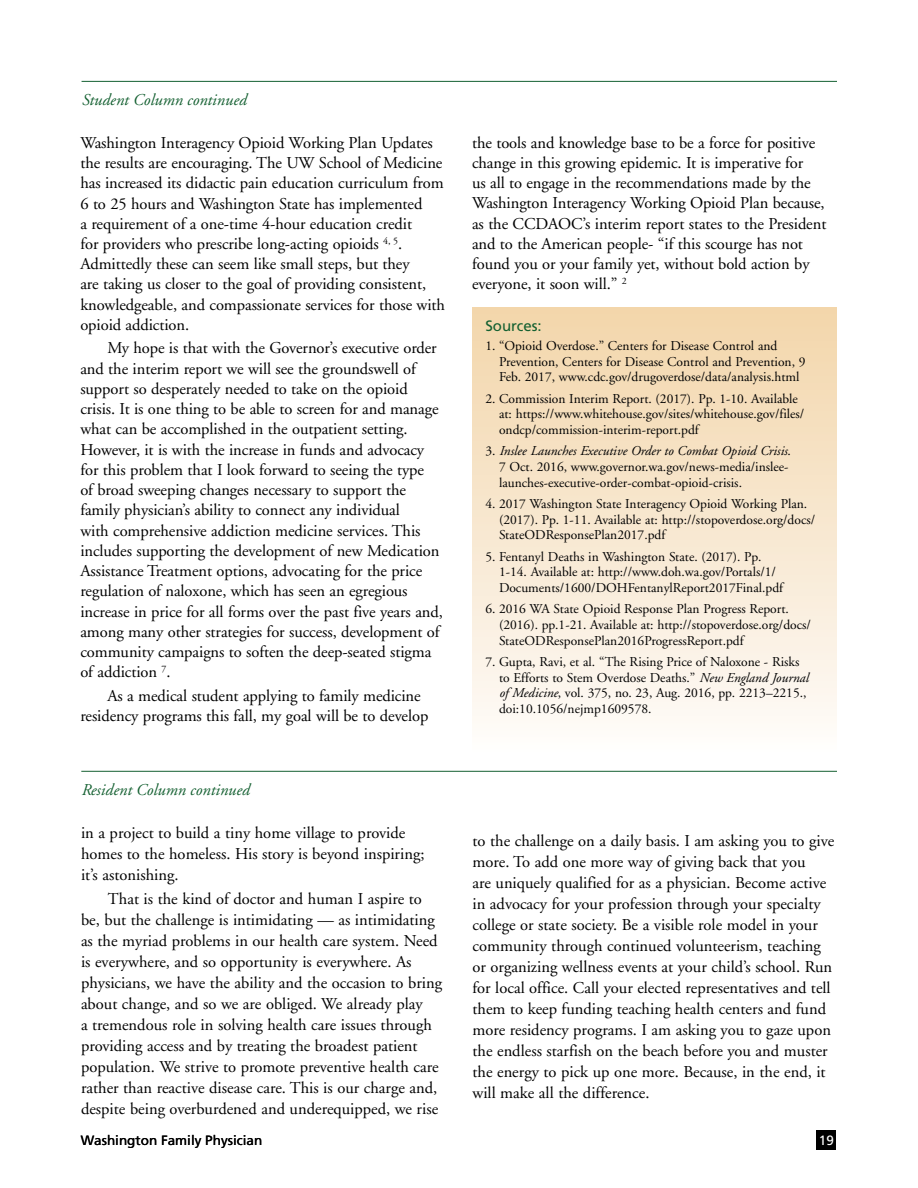
<style>
.page{position:relative;width:918px;height:1188px;background:#fff}
.page>*{position:absolute;margin:0;border:0;box-sizing:border-box;transform-origin:0 0}
.t1{font:16.5px/20.2px "Adobe Garamond";letter-spacing:-.005em;color:#000}
.t2{font:italic 16.5px "Adobe Garamond";color:#146031}
.t3{font:15px "Frutiger";letter-spacing:-.005em;color:#146031}
.t4{font:13.5px/15.8px "Adobe Garamond";color:#000}
.t5{font:13.5px "Frutiger";color:#000}
.t6{font:13.5px "Frutiger";color:#fff}
.s1{font-style:italic}
</style>
<div class="page">
<div style="left:817px;top:1130px;width:19px;height:19px;background:#000"></div>
<div style="left:472px;top:308px;width:365px;height:444px;background:linear-gradient(to bottom,#f2d5aa,#fefcf9)"></div>
<hr style="left:82px;top:81px;width:755px;height:1px;background:#146031">
<hr style="left:81px;top:771px;width:756px;height:1px;background:#146031">
<p class="t2" style="left:82px;top:91px;width:166px">Student Column continued</p>
<p class="t1" style="left:80px;top:133px;width:366px">Washington Interagency Opioid Working Plan Updates the results are encouraging. The UW School of Medicine has increased its didactic pain education curriculum from 6 to 25 hours and Washington State has implemented<br>a requirement of a one-time 4-hour education credit<br>for providers who prescribe long-acting opioids <sup>4,</sup> <sup>5</sup>.<br>Admittedly these can seem like small steps, but they<br>are taking us closer to the goal of providing consistent, knowledgeable, and compassionate services for those with opioid addiction.</p>
<p class="t1" style="left:80px;top:339px;width:364px;text-indent:27px">My hope is that with the Governor’s executive order and the interim report we will see the groundswell of support so desperately needed to take on the opioid crisis. It is one thing to be able to screen for and manage what can be accomplished in the outpatient setting.<br>However, it is with the increase in funds and advocacy for this problem that I look forward to seeing the type<br>of broad sweeping changes necessary to support the family physician’s ability to connect any individual<br>with comprehensive addiction medicine services. This includes supporting the development of new Medication Assistance Treatment options, advocating for the price regulation of naloxone, which has seen an egregious increase in price for all forms over the past five years and, among many other strategies for success, development of community campaigns to soften the deep-seated stigma of addiction <sup>7</sup>.</p>
<p class="t1" style="left:80px;top:686px;width:350px;text-indent:27px">As a medical student applying to family medicine residency programs this fall, my goal will be to develop</p>
<p class="t2" style="left:81px;top:781px;width:170px">Resident Column continued</p>
<p class="t1" style="left:81px;top:822px;width:345px;line-height:21px">in a project to build a tiny home village to provide homes to the homeless. His story is beyond inspiring; it’s astonishing.</p>
<p class="t1" style="left:81px;top:889px;width:363px;line-height:21px;text-indent:27px">That is the kind of doctor and human I aspire to be, but the challenge is intimidating — as intimidating as the myriad problems in our health care system. Need is everywhere, and so opportunity is everywhere. As physicians, we have the ability and the occasion to bring about change, and so we are obliged. We already play<br>a tremendous role in solving health care issues through providing access and by treating the broadest patient population. We strive to promote preventive health care rather than reactive disease care. This is our charge and, despite being overburdened and underequipped, we rise</p>
<p class="t1" style="left:472px;top:133px;width:356px">the tools and knowledge base to be a force for positive change in this growing epidemic. It is imperative for<br>us all to engage in the recommendations made by the Washington Interagency Working Opioid Plan because, as the CCDAOC’s interim report states to the President and to the American people- “if this scourge has not found you or your family yet, without bold action by everyone, it soon will.” <sup>2</sup></p>
<p class="t3" style="left:486px;top:317px;width:58px">Sources:</p>
<p class="t4" style="left:499px;top:338px;width:308px;text-indent:-14px">1. “Opioid Overdose.” Centers for Disease Control and<br>Prevention, Centers for Disease Control and Prevention, 9<br>Feb. 2017, www.cdc.gov/drugoverdose/data/analysis.html</p>
<p class="t4" style="left:499px;top:391px;width:307px;text-indent:-14px">2. Commission Interim Report. (2017). Pp. 1-10. Available at: https://www.whitehouse.gov/sites/whitehouse.gov/files/ ondcp/commission-interim-report.pdf</p>
<p class="t4" style="left:499px;top:443px;width:293px;text-indent:-14px">3. <span class="s1">Inslee Launches Executive Order to Combat Opioid Crisis</span>.<br>7 Oct. 2016, www.governor.wa.gov/news-media/inslee&shy;launches-executive-order-combat-opioid-crisis.</p>
<p class="t4" style="left:499px;top:496px;width:318px;text-indent:-14px">4. 2017 Washington State Interagency Opioid Working Plan. (2017). Pp. 1-11. Available at: http://stopoverdose.org/docs/<br>StateODResponsePlan2017.pdf</p>
<p class="t4" style="left:499px;top:549px;width:286px;text-indent:-14px">5. Fentanyl Deaths in Washington State. (2017). Pp.<br>1-14. Available at: http://www.doh.wa.gov/Portals/1/<br>Documents/1600/DOHFentanylReport2017Final.pdf</p>
<p class="t4" style="left:499px;top:601px;width:313px;text-indent:-14px">6. 2016 WA State Opioid Response Plan Progress Report. (2016). pp.1-21. Available at: http://stopoverdose.org/docs/<br>StateODResponsePlan2016ProgressReport.pdf</p>
<p class="t4" style="left:499px;top:654px;width:311px;text-indent:-14px">7. Gupta, Ravi, et al. “The Rising Price of Naloxone - Risks to Efforts to Stem Overdose Deaths.” <span class="s1">New England Journal of Medicine</span>, vol. 375, no. 23, Aug. 2016, pp. 2213–2215., doi:10.1056/nejmp1609578.</p>
<p class="t1" style="left:472px;top:830px;width:363px;line-height:21px">to the challenge on a daily basis. I am asking you to give more. To add one more way of giving back that you<br>are uniquely qualified for as a physician. Become active in advocacy for your profession through your specialty college or state society. Be a visible role model in your community through continued volunteerism, teaching or organizing wellness events at your child’s school. Run for local office. Call your elected representatives and tell them to keep funding teaching health centers and fund more residency programs. I am asking you to gaze upon the endless starfish on the beach before you and muster the energy to pick up one more. Because, in the end, it will make all the difference.</p>
<p class="t5" style="left:81px;top:1132px;width:183px">Washington Family Physician</p>
<p class="t6" style="left:820px;top:1132px;width:17px">19</p>
</div>
